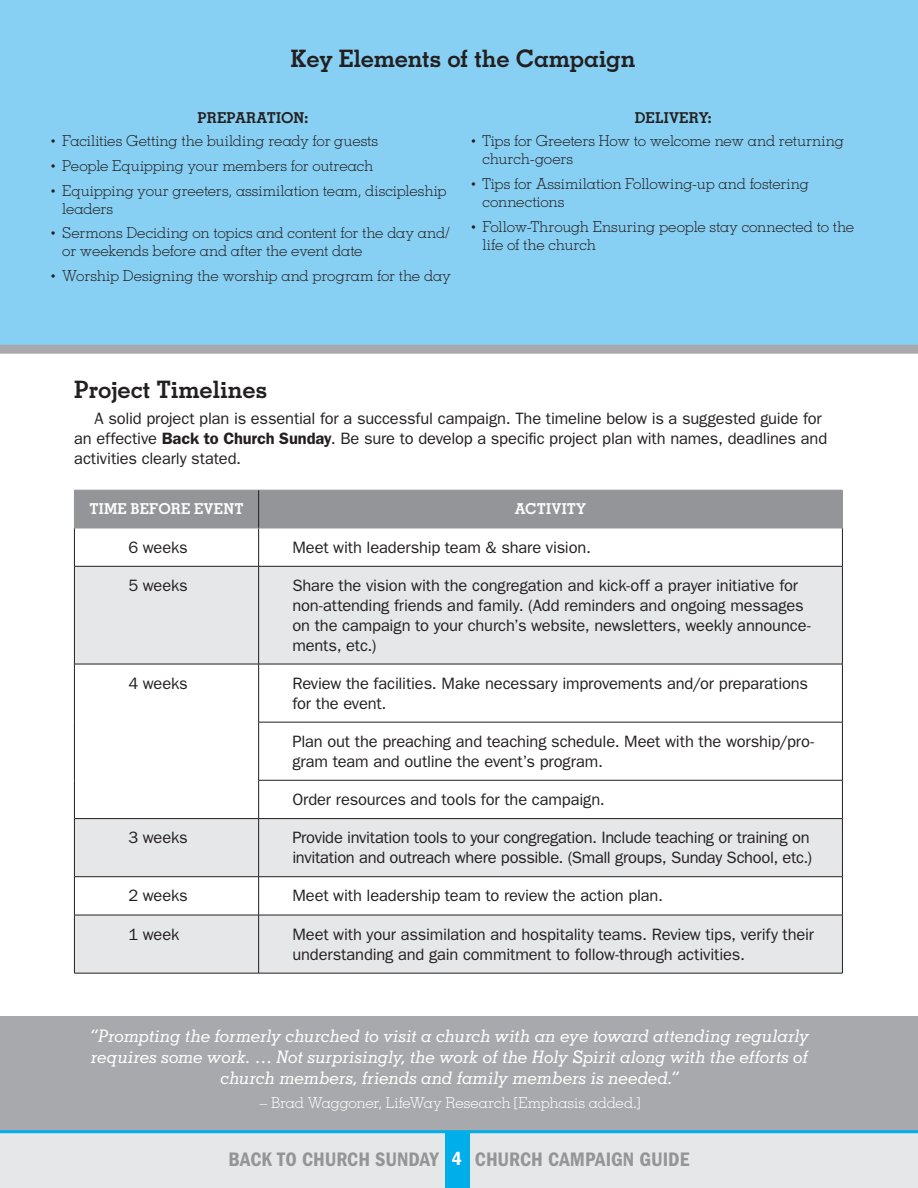
<style>
.page{position:relative;width:918px;height:1188px;background:#fff}
.page>*{position:absolute;margin:0;border:0;box-sizing:border-box;transform-origin:0 0}
.t1{font:700 24px "Memphis LT Std";letter-spacing:-.01em;color:#231f20}
.t2{font:20.25px "ITC Franklin Gothic Std Dm Cd";letter-spacing:-.005em;color:#939598}
.t3{font:italic 500 17.25px/20.7px "Memphis LT Std";letter-spacing:-.015em;color:#fff;text-align:center}
.t4{font:16.5px/19.8px "ITC Franklin Gothic Std";letter-spacing:-.01em;color:#231f20}
.t5{font:300 15px/18px "Memphis LT Std";letter-spacing:-.01em;color:#231f20}
.t6{font:300 15px "Memphis LT Std";letter-spacing:-.015em;color:#fff}
.t7{font:700 15px "Memphis LT Std";letter-spacing:.02em;color:#fff}
.t8{font:700 15px "Memphis LT Std";letter-spacing:.02em;color:#231f20}
.s1{font-family:"ITC Franklin Gothic Std";font-weight:500}
.s2{font-weight:600}
.s3{font-size:19.5px;color:#fff}
</style>
<div class="page">
<div style="left:0;top:1017px;width:918px;height:171px;background:#a7a9ac"></div>
<div style="left:0;top:1132px;width:918px;height:56px;background:#e6e7e8"></div>
<div style="left:445px;top:1132px;width:25px;height:56px;background:#00aeea"></div>
<hr style="left:0;top:1130px;width:918px;height:3px;background:#00aeea">
<div style="left:75px;top:491px;width:767px;height:37px;background:#939598"></div>
<svg style="left:75px;top:567px;width:767px;height:406px;fill:#e6e7e8"></svg>
<hr style="left:74px;top:528px;width:1px;height:38px;background:#231f20">
<hr style="left:258px;top:528px;width:1px;height:38px;background:#231f20">
<hr style="left:842px;top:528px;width:1px;height:38px;background:#231f20">
<hr style="left:74px;top:566px;width:185px;height:1px;background:#231f20">
<hr style="left:74px;top:567px;width:1px;height:97px;background:#231f20">
<hr style="left:259px;top:566px;width:584px;height:1px;background:#231f20">
<hr style="left:258px;top:567px;width:1px;height:97px;background:#231f20">
<hr style="left:842px;top:567px;width:1px;height:97px;background:#231f20">
<hr style="left:74px;top:664px;width:185px;height:1px;background:#231f20">
<hr style="left:74px;top:664px;width:1px;height:58px;background:#231f20">
<hr style="left:259px;top:664px;width:584px;height:1px;background:#231f20">
<hr style="left:258px;top:664px;width:1px;height:58px;background:#231f20">
<hr style="left:842px;top:664px;width:1px;height:58px;background:#231f20">
<hr style="left:74px;top:722px;width:1px;height:58px;background:#231f20">
<hr style="left:258px;top:722px;width:585px;height:1px;background:#231f20">
<hr style="left:258px;top:722px;width:1px;height:58px;background:#231f20">
<hr style="left:842px;top:722px;width:1px;height:58px;background:#231f20">
<hr style="left:74px;top:780px;width:1px;height:38px;background:#231f20">
<hr style="left:258px;top:780px;width:585px;height:1px;background:#231f20">
<hr style="left:258px;top:780px;width:1px;height:38px;background:#231f20">
<hr style="left:842px;top:780px;width:1px;height:38px;background:#231f20">
<hr style="left:74px;top:818px;width:185px;height:1px;background:#231f20">
<hr style="left:74px;top:819px;width:1px;height:58px;background:#231f20">
<hr style="left:259px;top:818px;width:584px;height:1px;background:#231f20">
<hr style="left:258px;top:819px;width:1px;height:58px;background:#231f20">
<hr style="left:842px;top:819px;width:1px;height:58px;background:#231f20">
<hr style="left:74px;top:876px;width:185px;height:1px;background:#231f20">
<hr style="left:74px;top:877px;width:1px;height:38px;background:#231f20">
<hr style="left:259px;top:876px;width:584px;height:1px;background:#231f20">
<hr style="left:258px;top:877px;width:1px;height:38px;background:#231f20">
<hr style="left:842px;top:877px;width:1px;height:38px;background:#231f20">
<hr style="left:74px;top:915px;width:185px;height:1px;background:#231f20">
<hr style="left:74px;top:915px;width:1px;height:58px;background:#231f20">
<hr style="left:259px;top:915px;width:584px;height:1px;background:#231f20">
<hr style="left:258px;top:915px;width:1px;height:58px;background:#231f20">
<hr style="left:842px;top:915px;width:1px;height:58px;background:#231f20">
<hr style="left:74px;top:973px;width:185px;height:1px;background:#231f20">
<hr style="left:259px;top:973px;width:584px;height:1px;background:#231f20">
<hr style="left:74px;top:490px;width:185px;height:1px;background:#939598">
<hr style="left:74px;top:490px;width:1px;height:38px;background:#939598">
<hr style="left:259px;top:490px;width:584px;height:1px;background:#939598">
<hr style="left:842px;top:490px;width:1px;height:38px;background:#939598">
<hr style="left:74px;top:528px;width:185px;height:1px;background:#939598">
<hr style="left:259px;top:528px;width:584px;height:1px;background:#939598">
<hr style="left:258px;top:490px;width:1px;height:38px;background:#231f20">
<div style="left:0;top:0;width:918px;height:354px;background:#88d0f3"></div>
<h1 class="t1" style="left:291px;top:43px;width:346px">KEY ELEMENTS OF THE CAMPAIGN</h1>
<p class="t8" style="left:198px;top:109px;width:112px">PREPARATION:</p>
<p class="t8" style="left:635px;top:109px;width:78px">DELIVERY:</p>
<p class="t5" style="left:49px;top:132px;width:331px"><span class="s1">•</span> Facilities Getting the building ready for guests</p>
<p class="t5" style="left:49px;top:157px;width:326px"><span class="s1">•</span> People Equipping your members for outreach</p>
<p class="t5" style="left:62px;top:181px;width:386px;text-indent:-13px"><span class="s1">•</span> Equipping your greeters, assimilation team, discipleship leaders</p>
<p class="t5" style="left:62px;top:224px;width:389px;text-indent:-13px"><span class="s1">•</span> Sermons Deciding on topics and content for the day and/ or weekends before and after the event date</p>
<p class="t5" style="left:49px;top:267px;width:404px"><span class="s1">•</span> Worship Designing the worship and program for the day</p>
<p class="t5" style="left:483px;top:132px;width:363px;text-indent:-14px"><span class="s1">•</span> Tips for Greeters How to welcome new and returning church-goers</p>
<p class="t5" style="left:483px;top:175px;width:328px;text-indent:-14px"><span class="s1">•</span> Tips for Assimilation Following-up and fostering connections</p>
<p class="t5" style="left:483px;top:217px;width:373px;text-indent:-14px"><span class="s1">•</span> Follow-Through Ensuring people stay connected to the life of the church</p>
<h1 class="t1" style="left:74px;top:374px;width:195px">PROJECT TIMELINES</h1>
<p class="t4" style="left:74px;top:409px;width:754px;text-indent:20px">A solid project plan is essential for a successful campaign. The timeline below is a suggested guide for an effective <span class="s2">Back to Church Sunday</span>. Be sure to develop a specific project plan with names, deadlines and activities clearly stated.</p>
<p class="t7" style="left:89px;top:500px;width:156px">TIME BEFORE EVENT</p>
<p class="t7" style="left:515px;top:500px;width:73px">ACTIVITY</p>
<p class="t4" style="left:128px;top:537px;width:61px">6 weeks</p>
<p class="t4" style="left:292px;top:537px;width:300px">Meet with leadership team &amp; share vision.</p>
<p class="t4" style="left:128px;top:576px;width:61px">5 weeks</p>
<p class="t4" style="left:292px;top:576px;width:520px">Share the vision with the congregation and kick-off a prayer initiative for non-attending friends and family. (Add reminders and ongoing messages on the campaign to your church’s website, newsletters, weekly announce&shy;ments, etc.)</p>
<p class="t4" style="left:128px;top:673px;width:61px">4 weeks</p>
<p class="t4" style="left:292px;top:673px;width:517px">Review the facilities. Make necessary improvements and/or preparations for the event.</p>
<p class="t4" style="left:292px;top:732px;width:523px">Plan out the preaching and teaching schedule. Meet with the worship/pro&shy;gram team and outline the event’s program.</p>
<p class="t4" style="left:292px;top:790px;width:314px">Order resources and tools for the campaign.</p>
<p class="t4" style="left:128px;top:828px;width:61px">3 weeks</p>
<p class="t4" style="left:292px;top:828px;width:521px">Provide invitation tools to your congregation. Include teaching or training on invitation and outreach where possible. (Small groups, Sunday School, etc.)</p>
<p class="t4" style="left:128px;top:886px;width:61px">2 weeks</p>
<p class="t4" style="left:292px;top:886px;width:372px">Meet with leadership team to review the action plan.</p>
<p class="t4" style="left:128px;top:924px;width:52px">1 week</p>
<p class="t4" style="left:292px;top:924px;width:523px">Meet with your assimilation and hospitality teams. Review tips, verify their understanding and gain commitment to follow-through activities.</p>
<p class="t3" style="left:90px;top:1026px;width:720px">“Prompting the formerly churched to visit a church with an eye toward attending regularly requires some work. … Not surprisingly, the work of the Holy Spirit along with the efforts of church members, friends and family members is needed.”</p>
<p class="t6" style="left:260px;top:1094px;width:382px">– Brad Waggoner, LifeWay Research [Emphasis added.]</p>
<p class="t2" style="left:229px;top:1147px;width:462px">BACK TO CHURCH SUNDAY <span class="s3">4</span> CHURCH CAMPAIGN GUIDE</p>
</div>
